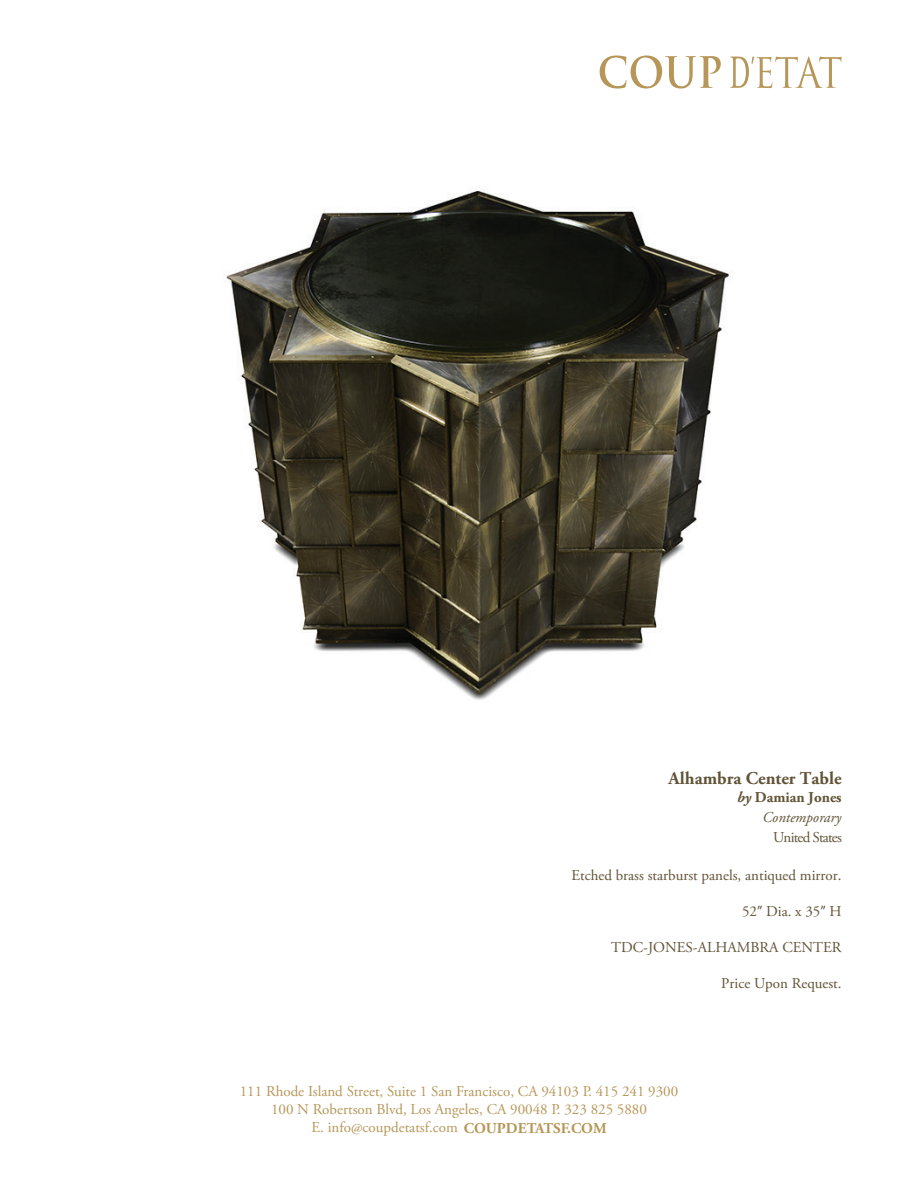
<style>
.page{position:relative;width:918px;height:1188px;background:#fff}
.page>*{position:absolute;margin:0;border:0;box-sizing:border-box;transform-origin:0 0}
.t1{font:700 18px "Adobe Garamond Pro";color:#615336}
.t2{font:15px/18px "Adobe Garamond Pro";color:#b69759;text-align:center}
.t3{font:15px "Adobe Garamond Pro";color:#615336}
.t4{font:italic 15px/20.4px "Adobe Garamond Pro";color:#615336;text-align:right}
.t5{font:15px "Adobe Garamond Pro";letter-spacing:-.055em;color:#615336}
.s1{font-weight:700}
.s2{font-weight:700;font-style:normal}
.s3{font-family:"Myriad Pro"}
</style>
<div class="page">
<svg style="left:600px;top:56px;width:121px;height:33px"></svg>
<svg style="left:730px;top:56px;width:112px;height:32px"></svg>
<img style="left:223px;top:190px;width:510px;height:510px">
<p class="t1" style="left:669px;top:768px;width:175px">Alhambra Center Table</p>
<p class="t4" style="left:737px;top:787px;width:106px"><span class="s1">by</span> <span class="s2">Damian Jones<br></span>Contemporary</p>
<p class="t5" style="left:773px;top:829px;width:70px">United States</p>
<p class="t3" style="left:571px;top:867px;width:272px">Etched brass starburst panels, antiqued mirror.</p>
<p class="t3" style="left:742px;top:903px;width:101px">52<span class="s3">”</span> Dia. x 35<span class="s3">”</span> H</p>
<p class="t3" style="left:611px;top:939px;width:232px">TDC-JONES-ALHAMBRA CENTER</p>
<p class="t3" style="left:721px;top:975px;width:122px">Price Upon Request.</p>
<p class="t2" style="left:240px;top:1083px;width:440px">111 Rhode Island Street, Suite 1 San Francisco, CA 94103 P. 415 241 9300<br>100 N Robertson Blvd, Los Angeles, CA 90048 P. 323 825 5880<br>E. info@coupdetatsf.com <span class="s1">COUPDETATSF.COM</span></p>
</div>
